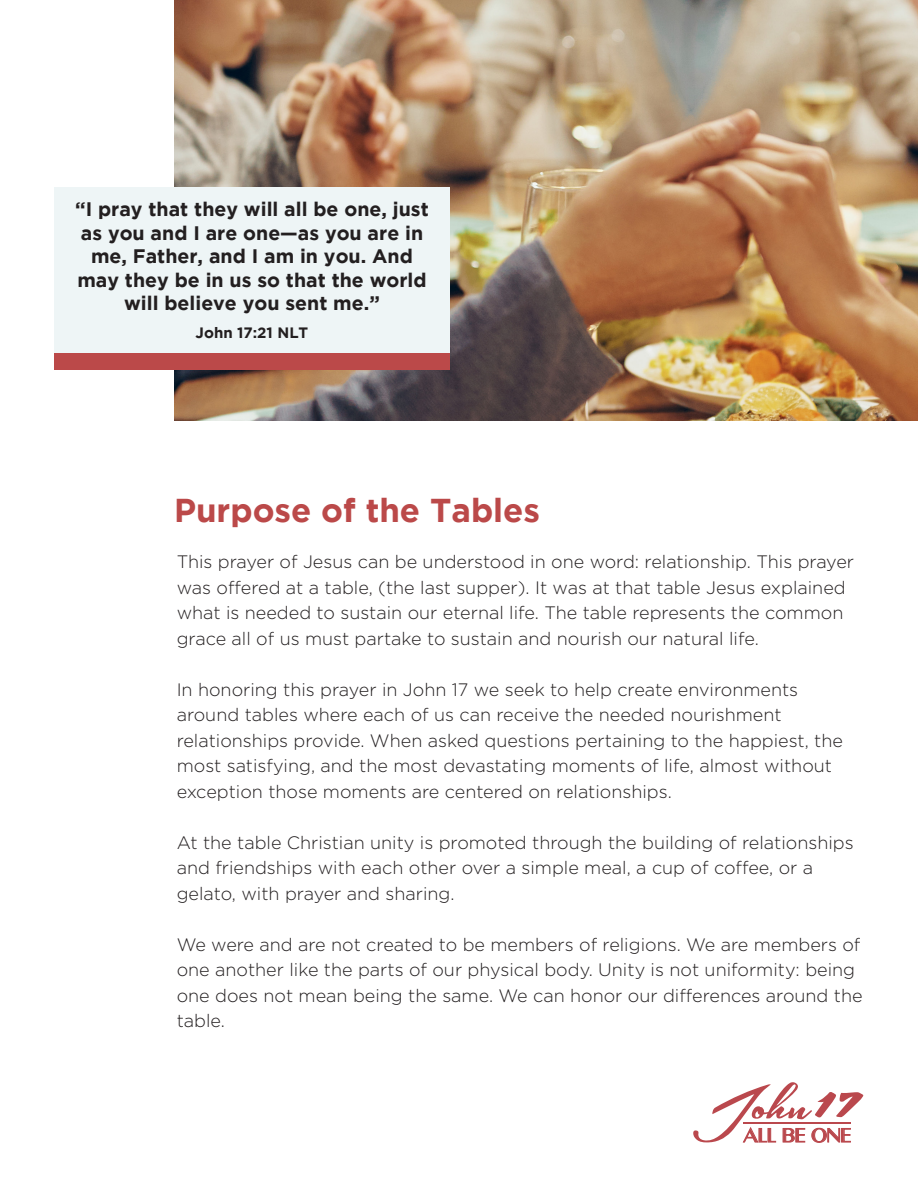
<style>
.page{position:relative;width:918px;height:1188px;background:#fff}
.page>*{position:absolute;margin:0;border:0;box-sizing:border-box;transform-origin:0 0}
.t1{font:700 33px "Gotham";color:#bb4949}
.t2{font:700 19.5px/23.4px "Gotham";color:#231f20;text-align:center}
.t3{font:19.5px "Monterey Medium FLF";color:#ba484d}
.t4{font:300 18px/25.5px "Gotham";color:#231f20}
.t5{font:700 15px "Gotham";color:#231f20}
</style>
<div class="page">
<img style="left:174px;top:0;width:744px;height:420px">
<div style="left:54px;top:187px;width:396px;height:166px;background:#eef5f6"></div>
<svg style="left:693px;top:1082px;width:171px;height:61px"></svg>
<hr style="left:743px;top:1123px;width:108px;height:1px;background:#ba484d">
<div style="left:54px;top:353px;width:396px;height:16px;background:#bb4949"></div>
<p class="t2" style="left:75px;top:197px;width:355px">“I pray that they will all be one, just as you and I are one—as you are in me, Father, and I am in you. And may they be in us so that the world will believe you sent me.”</p>
<p class="t5" style="left:196px;top:325px;width:114px">John 17:21 NLT</p>
<p class="t1" style="left:174px;top:492px;width:368px">Purpose of the Tables</p>
<p class="t4" style="left:177px;top:549px;width:679px">This prayer of Jesus can be understood in one word: relationship. This prayer was offered at a table, (the last supper). It was at that table Jesus explained what is needed to sustain our eternal life. The table represents the common grace all of us must partake to sustain and nourish our natural life.</p>
<p class="t4" style="left:177px;top:677px;width:668px">In honoring this prayer in John 17 we seek to help create environments around tables where each of us can receive the needed nourishment relationships provide. When asked questions pertaining to the happiest, the most satisfying, and the most devastating moments of life, almost without exception those moments are centered on relationships.</p>
<p class="t4" style="left:177px;top:830px;width:679px">At the table Christian unity is promoted through the building of relationships and friendships with each other over a simple meal, a cup of coffee, or a gelato, with prayer and sharing.</p>
<p class="t4" style="left:177px;top:932px;width:687px">We were and are not created to be members of religions. We are members of one another like the parts of our physical body. Unity is not uniformity: being one does not mean being the same. We can honor our differences around the table.</p>
<p class="t3" style="left:743px;top:1125px;width:110px">ALL BE ONE</p>
</div>
